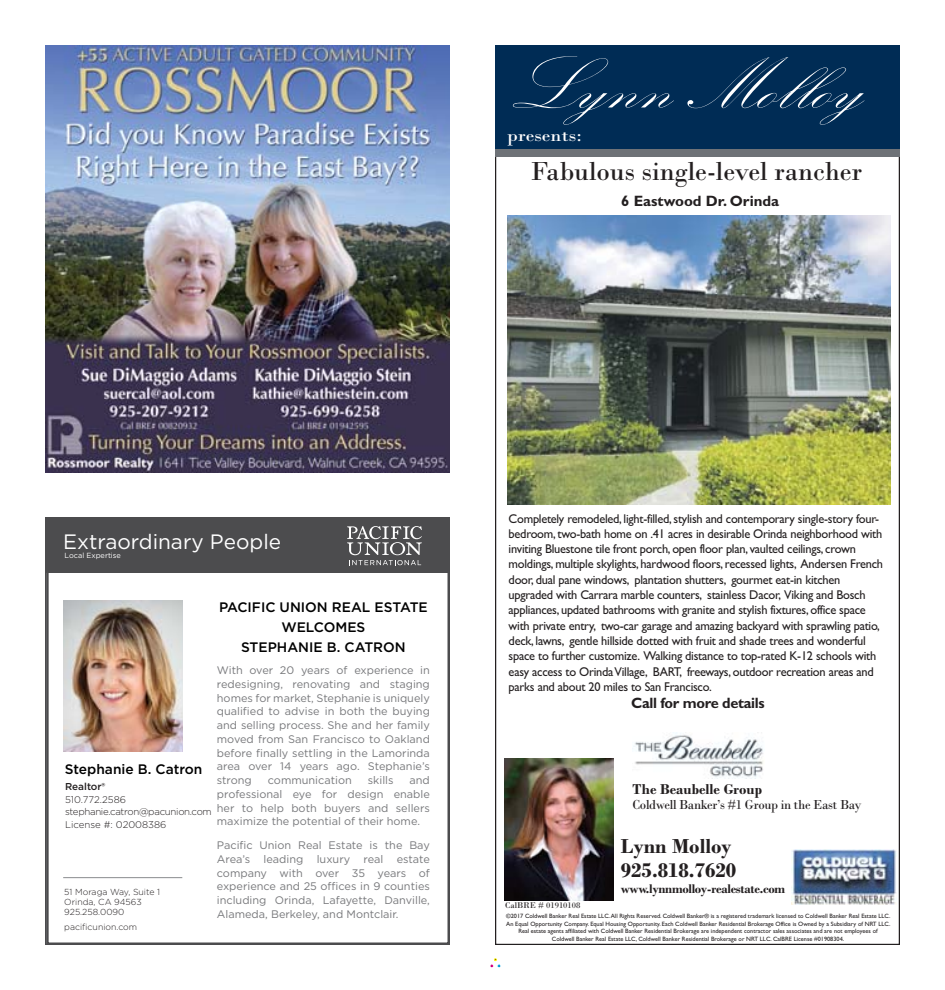
<style>
.page{position:relative;width:945px;height:990px;background:#fff}
.page>*{position:absolute;margin:0;border:0;box-sizing:border-box;transform-origin:0 0}
.t1{font:75px "Kunstler Script";color:#fff;scale:1.15 1}
.t2{font:27.5px "Bodoni";color:#231f20}
.t3{font:700 21.25px/23.8px "Bodoni";color:#231f20}
.t4{font:20.88px "Gotham";color:#fff}
.t5{font:17.5px "Bodoni";color:#fff;scale:1.15 1}
.t6{font:700 15px "Gill Sans";letter-spacing:-.02em;color:#231f20}
.t7{font:700 15px "Gill Sans";color:#231f20}
.t8{font:700 15px "Bodoni";color:#231f20}
.t9{font:500 13.75px/20px "Gotham";color:#000;text-align:center}
.t10{font:13.75px "Bodoni";letter-spacing:-.025em;color:#231f20;scale:.95 1}
.t11{font:700 13.12px "Bodoni";letter-spacing:-.025em;color:#231f20}
.t12{font:12.75px/15.2px "Gill Sans";letter-spacing:-.02em;color:#231f20}
.t13{font:11px/13.8px "Gotham";color:#77787b;text-align:justify}
.t14{font:500 10px "Gotham";color:#231f20}
.t15{font:300 9.75px/12.5px "Gotham";letter-spacing:-.03em;color:#231f20}
.t16{font:300 8.75px/10px "Gotham";color:#231f20}
.t17{font:8.75px "Bodoni";color:#231f20}
.t18{font:7.38px "Gotham";color:#fff}
.t19{font:6.25px/7.5px "Gill Sans";color:#231f20;text-align:center}
</style>
<div class="page">
<div style="left:490px;top:958px;width:11px;height:10px;border:1px solid #fff"></div>
<img style="left:63px;top:601px;width:119px;height:150px">
<div style="left:45px;top:518px;width:405px;height:55px;background:#4c4c4e"></div>
<hr style="left:63px;top:877px;width:119px;height:1px;background:#8a8c8e">
<svg style="left:347px;top:526px;width:75px;height:39px"></svg>
<img style="left:45px;top:45px;width:405px;height:427px">
<div style="left:495px;top:45px;width:405px;height:108px;background:#002c55"></div>
<div style="left:495px;top:149px;width:405px;height:8px;background:#6e7277"></div>
<img style="left:505px;top:758px;width:109px;height:143px">
<img style="left:792px;top:849px;width:105px;height:56px">
<img style="left:508px;top:216px;width:382px;height:288px">
<img style="left:633px;top:732px;width:130px;height:47px">
<h1 class="t1" style="left:507px;top:38px;width:310px">Lynn Molloy</h1>
<h3 class="t5" style="left:507px;top:125px;width:66px">presents:</h3>
<h2 class="t2" style="left:531px;top:155px;width:333px">Fabulous single-level rancher</h2>
<p class="t7" style="left:621px;top:196px;width:159px">6 Eastwood Dr. Orinda</p>
<h3 class="t4" style="left:63px;top:532px;width:220px">Extraordinary People</h3>
<p class="t18" style="left:65px;top:552px;width:58px">Local Expertise</p>
<p class="t9" style="left:219px;top:598px;width:210px">PACIFIC UNION REAL ESTATE<br>WELCOMES<br>STEPHANIE B. CATRON</p>
<p class="t13" style="left:217px;top:664px;width:215px">With over 20 years of experience in redesigning, renovating and staging homes for market, Stephanie is uniquely qualified to advise in both the buying and selling process. She and her family moved from San Francisco to Oakland before finally settling in the Lamorinda area over 14 years ago. Stephanie’s strong</p>
<p class="t9" style="left:65px;top:761px;width:139px">Stephanie B. Catron</p>
<p class="t14" style="left:65px;top:783px;width:42px">Realtor®</p>
<p class="t15" style="left:65px;top:793px;width:148px">510.772.2586 stephanie.catron@pacunion.com<br>License #: 02008386</p>
<p class="t13" style="left:217px;top:774px;width:215px;text-indent:193px">and professional eye for design enable her to help both buyers and sellers maximize the potential of their home.</p>
<p class="t13" style="left:217px;top:839px;width:215px">Pacific Union Real Estate is the Bay Area’s leading luxury real estate company with over 35 years of experience and 25 offices in 9 counties including Orinda, Lafayette, Danville, Alameda, Berkeley, and Montclair.</p>
<p class="t13" style="left:268px;top:774px;width:85px">communication</p>
<p class="t13" style="left:368px;top:774px;width:27px">skills</p>
<p class="t16" style="left:64px;top:887px;width:97px">51 Moraga Way, Suite 1<br>Orinda, CA 94563<br>925.258.0090</p>
<p class="t16" style="left:64px;top:922px;width:74px">pacificunion.com</p>
<p class="t12" style="left:509px;top:512px;width:376px">Completely remodeled, light-filled, stylish and contemporary single-story four&shy;bedroom, two-bath home on .41 acres in desirable Orinda neighborhood with inviting Bluestone tile front porch, open floor plan, vaulted ceilings, crown moldings, multiple skylights, hardwood floors, recessed lights, Andersen French door, dual pane windows, plantation shutters, gourmet eat-in kitchen upgraded with Carrara marble counters, stainless Dacor, Viking and Bosch appliances, updated bathrooms with granite and stylish fixtures, office space with private entry, two-car garage and amazing backyard with sprawling patio, deck, lawns, gentle hillside dotted with fruit and shade trees and wonderful space to further customize. Walking distance to top-rated K-12 schools with easy access to Orinda Village, BART, freeways, outdoor recreation areas and parks and about 20 miles to San Francisco.</p>
<p class="t6" style="left:631px;top:698px;width:135px">Call for more details</p>
<p class="t8" style="left:633px;top:780px;width:131px">The Beaubelle Group</p>
<p class="t10" style="left:633px;top:796px;width:243px">Coldwell Banker’s #1 Group in the East Bay</p>
<p class="t17" style="left:505px;top:900px;width:77px">CalBRE # 01910108</p>
<h3 class="t3" style="left:621px;top:834px;width:117px">Lynn Molloy<br>925.818.7620</h3>
<p class="t11" style="left:621px;top:881px;width:166px">www.lynnmolloy-realestate.com</p>
<p class="t19" style="left:506px;top:913px;width:386px">©2017 Coldwell Banker Real Estate LLC. All Rights Reserved. Coldwell Banker® is a registered trademark licensed to Coldwell Banker Real Estate LLC.<br>An Equal Opportunity Company. Equal Housing Opportunity. Each Coldwell Banker Residential Brokerage Office is Owned by a Subsidiary of NRT LLC.<br>Real estate agents affiliated with Coldwell Banker Residential Brokerage are independent contractor sales associates and are not employees of<br>Coldwell Banker Real Estate LLC, Coldwell Banker Residential Brokerage or NRT LLC. CalBRE License #01908304.</p>
</div>
